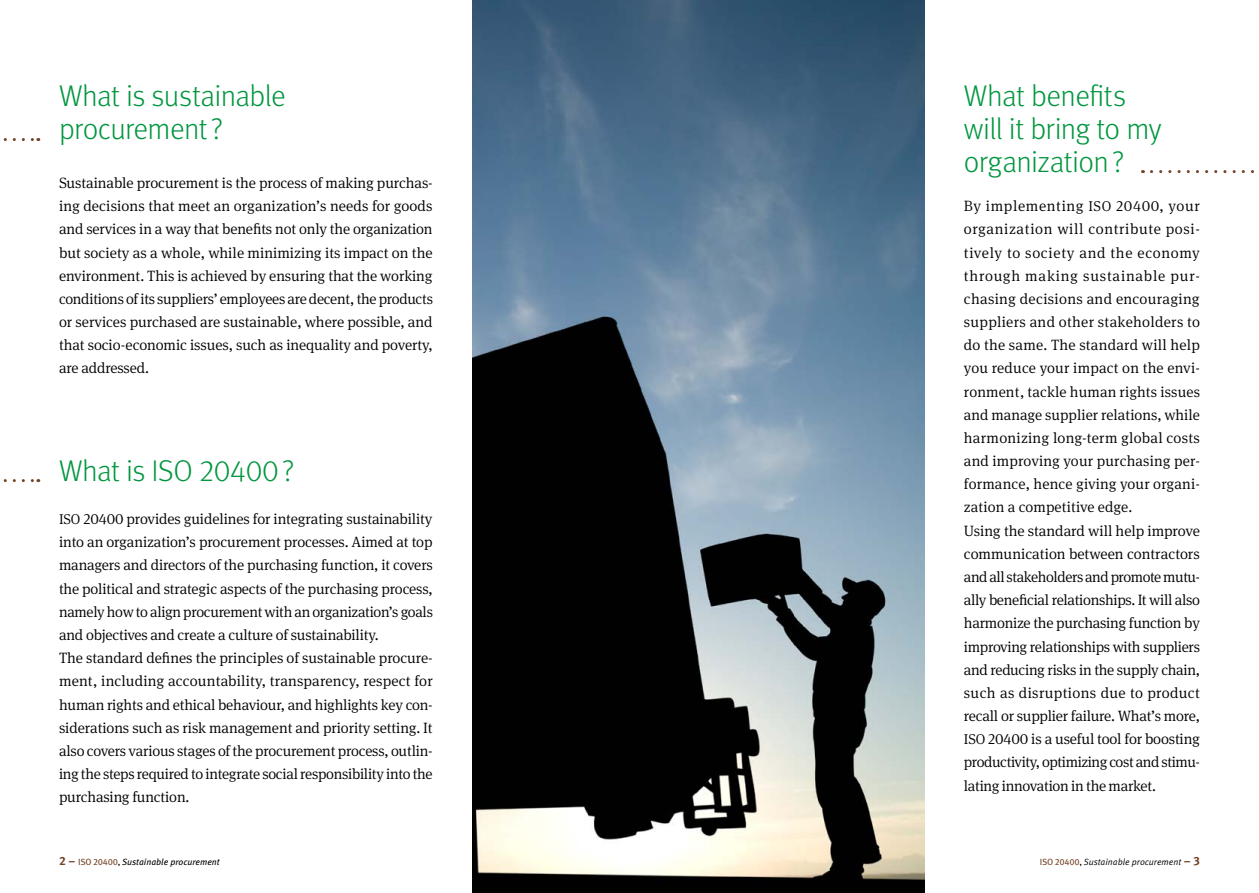
<style>
.page{position:relative;width:1259px;height:893px;background:#fff}
.page>*{position:absolute;margin:0;border:0;box-sizing:border-box;transform-origin:0 0}
.t1{font:300 30px/33px "Meta Pro";letter-spacing:-.02em;color:#00963f}
.t2{font:300 15px/23.1px "Meta Serif Pro";letter-spacing:-.01em;color:#000;text-align:justify}
.folio{font:italic 9px "Meta Pro";letter-spacing:-.005em;color:#000}
.t3{font:9px "Meta Pro Norm Ita";color:#000}
.s1{font-size:14.25px}
.s2{font-weight:700;font-style:normal;font-size:12px;color:#744325}
.s3{font-style:normal;color:#744325}
.s4{font-style:normal}
.s5{font-family:"Meta Pro";color:#744325}
.s6{font-family:"Meta Pro"}
.s7{font-family:"Meta Pro";font-weight:700;font-size:12px;color:#744325}
</style>
<div class="page">
<img style="left:472px;top:0;width:452px;height:893px">
<svg style="left:3px;top:138px;width:36px;height:3px"></svg>
<svg style="left:3px;top:479px;width:36px;height:3px"></svg>
<svg style="left:1151px;top:170px;width:103px;height:3px"></svg>
<p class="t1" style="left:59px;top:78px;width:228px">What is sustainable procurement?</p>
<p class="t2" style="left:59px;top:171px;width:375px">Sustainable procurement is the process of making purchas&shy;ing decisions that meet an organization’s needs for goods and services in a way that benefits not only the organization but society as a whole, while minimizing its impact on the environment. This is achieved by ensuring that the working conditions of its suppliers’ employees are decent, the products or services purchased are sustainable, where possible, and that socio-economic issues, such as inequality and poverty, are addressed.</p>
<p class="t1" style="left:59px;top:453px;width:237px">What is ISO 20400?</p>
<p class="t2" style="left:59px;top:507px;width:375px"><span class="s1">ISO</span> 20400 provides guidelines for integrating sustainability into an organization’s procurement processes. Aimed at top managers and directors of the purchasing function, it covers the political and strategic aspects of the purchasing process, namely how to align procurement with an organization’s goals and objectives and create a culture of sustainability.</p>
<p class="t2" style="left:59px;top:646px;width:375px">The standard defines the principles of sustainable procure&shy;ment, including accountability, transparency, respect for human rights and ethical behaviour, and highlights key con&shy;siderations such as risk management and priority setting. It also covers various stages of the procurement process, outlin&shy;ing the steps required to integrate social responsibility into the purchasing function.</p>
<p class="t1" style="left:964px;top:78px;width:199px">What benefits will it bring to my organization?</p>
<p class="t2" style="left:964px;top:194px;width:238px">By implementing <span class="s1">ISO</span> 20400, your organization will contribute posi&shy;tively to society and the economy through making sustainable pur&shy;chasing decisions and encouraging suppliers and other stakeholders to do the same. The standard will help you reduce your impact on the envi&shy;ronment, tackle human rights issues and manage supplier relations, while harmonizing long-term global costs and improving your purchasing per&shy;formance, hence giving your organi&shy;zation a competitive edge.</p>
<p class="t2" style="left:964px;top:518px;width:238px">Using the standard will help improve communication between contractors and all stakeholders and promote mutu&shy;ally beneficial relationships. It will also harmonize the purchasing function by improving relationships with suppliers and reducing risks in the supply chain, such as disruptions due to product recall or supplier failure. What’s more, <span class="s1">ISO</span> 20400 is a useful tool for boosting productivity, optimizing cost and stimu&shy;lating innovation in the market.</p>
<p class="folio" style="left:59px;top:855px;width:162px"><span class="s2">2 –</span> <span class="s3">ISO 20400</span><span class="s4">,</span> Sustainable procurement</p>
<p class="t3" style="left:1039px;top:855px;width:162px"><span class="s5">ISO 20400</span><span class="s6">,</span> Sustainable procurement <span class="s7">– 3</span></p>
</div>
